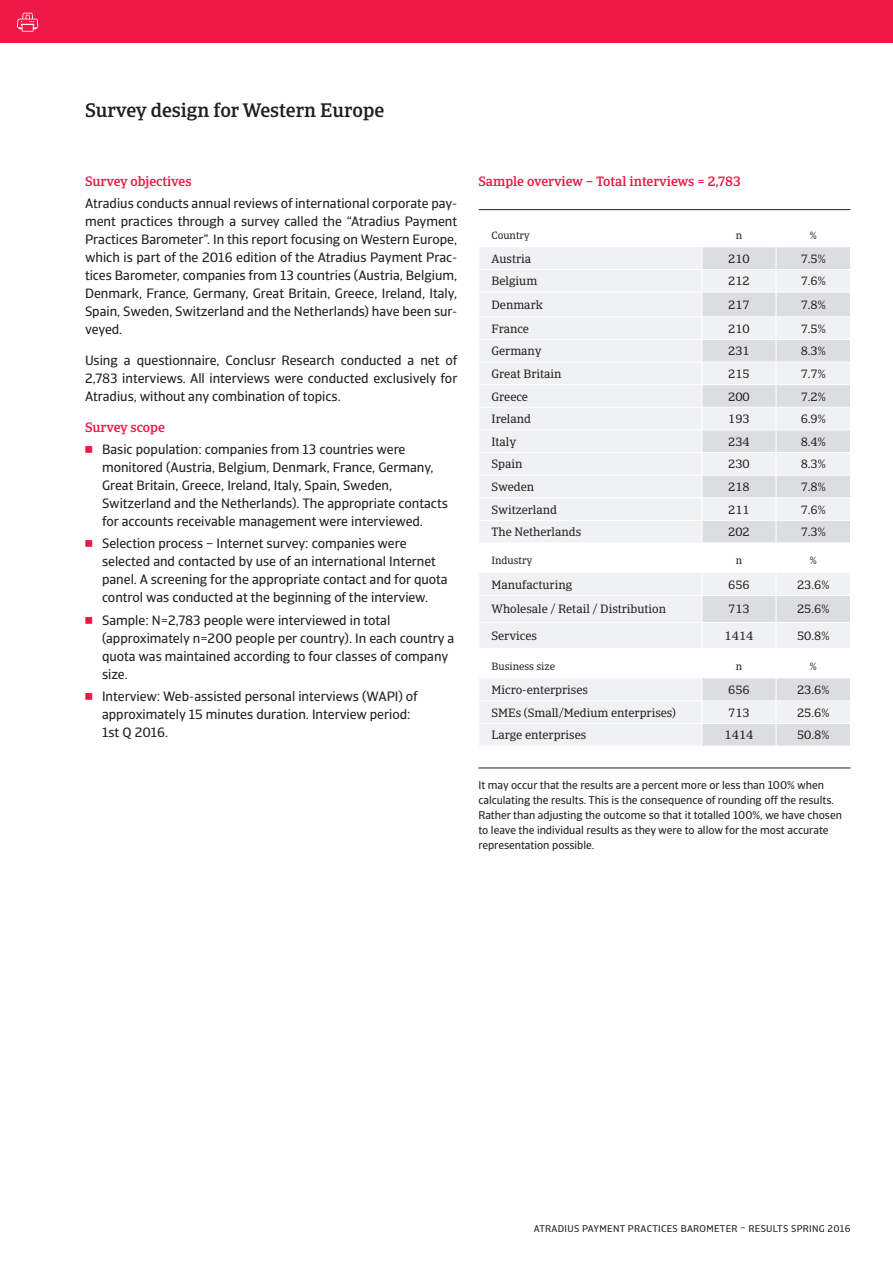
<style>
.page{position:relative;width:893px;height:1263px;background:#fff}
.page>*{position:absolute;margin:0;border:0;box-sizing:border-box;transform-origin:0 0}
.t1{font:500 19.5px "Catalana";color:#231f20}
.t2{font:13.5px/18px "Catalana Sans";color:#231f20}
.t3{font:500 13.5px "Catalana";color:#ed1845}
.t4{font:12px "Catalana";color:#231f20}
.t5{font:11.25px/15px "Catalana Sans";color:#231f20}
.t6{font:10.5px "Catalana";color:#231f20}
.t7{font:9.75px "Catalana Sans";letter-spacing:.03em;color:#231f20}
.s1{font-family:"Universal Newswith Comm Pi";color:#ed1845}
</style>
<div class="page">
<div style="left:0;top:0;width:893px;height:43px;background:#ed1845"></div>
<svg style="left:17px;top:13px;width:21px;height:19px"></svg>
<div style="left:479px;top:678px;width:222px;height:67px;background:#f0f1f2"></div>
<svg style="left:703px;top:678px;width:147px;height:68px;fill:#dcdddf"></svg>
<svg style="left:702px;top:678px;width:1px;height:68px"></svg>
<hr style="left:479px;top:209px;width:223px;height:1px;background:#231f20">
<hr style="left:702px;top:209px;width:74px;height:1px;background:#231f20">
<hr style="left:776px;top:209px;width:74px;height:1px;background:#231f20">
<svg style="left:479px;top:247px;width:371px;height:296px"></svg>
<hr style="left:702px;top:292px;width:74px;height:1px;background:#fff">
<hr style="left:702px;top:339px;width:74px;height:1px;background:#fff">
<hr style="left:702px;top:384px;width:74px;height:1px;background:#fff">
<hr style="left:702px;top:429px;width:74px;height:1px;background:#fff">
<hr style="left:702px;top:475px;width:74px;height:1px;background:#fff">
<hr style="left:702px;top:520px;width:74px;height:1px;background:#fff">
<hr style="left:776px;top:292px;width:75px;height:1px;background:#fff">
<hr style="left:776px;top:339px;width:75px;height:1px;background:#fff">
<hr style="left:776px;top:384px;width:75px;height:1px;background:#fff">
<hr style="left:776px;top:429px;width:75px;height:1px;background:#fff">
<hr style="left:776px;top:475px;width:75px;height:1px;background:#fff">
<hr style="left:776px;top:520px;width:75px;height:1px;background:#fff">
<svg style="left:479px;top:573px;width:371px;height:75px"></svg>
<hr style="left:478px;top:700px;width:224px;height:1px;background:#fff">
<hr style="left:702px;top:700px;width:74px;height:1px;background:#fff">
<hr style="left:776px;top:700px;width:75px;height:1px;background:#fff">
<hr style="left:478px;top:723px;width:224px;height:1px;background:#fff">
<hr style="left:702px;top:723px;width:74px;height:1px;background:#fff">
<hr style="left:776px;top:723px;width:75px;height:1px;background:#fff">
<svg style="left:776px;top:678px;width:1px;height:68px"></svg>
<hr style="left:478px;top:768px;width:372px;height:1px;background:#231f20">
<h1 class="t1" style="left:85px;top:98px;width:301px">Survey design for Western Europe</h1>
<p class="t3" style="left:85px;top:173px;width:108px">Survey objectives</p>
<p class="t2" style="left:85px;top:195px;width:374px;text-align:justify">Atradius conducts annual reviews of international corporate pay&shy;ment practices through a survey called the “Atradius Payment Practices Barometer”. In this report focusing on Western Europe, which is part of the 2016 edition of the Atradius Payment Prac&shy;tices Barometer, companies from 13 countries (Austria, Belgium, Denmark, France, Germany, Great Britain, Greece, Ireland, Italy, Spain, Sweden, Switzerland and the Netherlands) have been sur&shy;veyed.</p>
<p class="t2" style="left:85px;top:352px;width:374px;text-align:justify">Using a questionnaire, Conclusr Research conducted a net of 2,783 interviews. All interviews were conducted exclusively for Atradius, without any combination of topics.</p>
<p class="t3" style="left:85px;top:419px;width:81px">Survey scope</p>
<p class="t2" style="left:102px;top:441px;width:347px;text-indent:-17px"><span class="s1">7</span> Basic population: companies from 13 countries were monitored (Austria, Belgium, Denmark, France, Germany, Great Britain, Greece, Ireland, Italy, Spain, Sweden, Switzerland and the Netherlands). The appropriate contacts for accounts receivable management were interviewed.</p>
<p class="t2" style="left:102px;top:535px;width:347px;text-indent:-17px"><span class="s1">7</span> Selection process – Internet survey: companies were selected and contacted by use of an international Internet panel. A screening for the appropriate contact and for quota control was conducted at the beginning of the interview.</p>
<p class="t2" style="left:102px;top:611px;width:354px;text-indent:-17px"><span class="s1">7</span> Sample: N=2,783 people were interviewed in total (approximately n=200 people per country). In each country a quota was maintained according to four classes of company size.</p>
<p class="t2" style="left:102px;top:687px;width:317px;text-indent:-17px"><span class="s1">7</span> Interview: Web-assisted personal interviews (WAPI) of approximately 15 minutes duration. Interview period:<br>1st Q 2016.</p>
<p class="t3" style="left:478px;top:173px;width:264px">Sample overview – Total interviews = 2,783</p>
<p class="t6" style="left:491px;top:229px;width:40px">Country</p>
<p class="t6" style="left:736px;top:229px;width:8px">n</p>
<p class="t6" style="left:810px;top:229px;width:8px">%</p>
<p class="t4" style="left:491px;top:251px;width:41px">Austria</p>
<p class="t4" style="left:728px;top:251px;width:23px">210</p>
<p class="t4" style="left:801px;top:251px;width:27px">7.5%</p>
<p class="t4" style="left:491px;top:274px;width:47px">Belgium</p>
<p class="t4" style="left:728px;top:274px;width:23px">212</p>
<p class="t4" style="left:801px;top:274px;width:27px">7.6%</p>
<p class="t4" style="left:491px;top:298px;width:53px">Denmark</p>
<p class="t4" style="left:728px;top:298px;width:23px">217</p>
<p class="t4" style="left:801px;top:298px;width:27px">7.8%</p>
<p class="t4" style="left:491px;top:321px;width:39px">France</p>
<p class="t4" style="left:728px;top:321px;width:23px">210</p>
<p class="t4" style="left:801px;top:321px;width:27px">7.5%</p>
<p class="t4" style="left:491px;top:344px;width:52px">Germany</p>
<p class="t4" style="left:728px;top:344px;width:23px">231</p>
<p class="t4" style="left:801px;top:344px;width:27px">8.3%</p>
<p class="t4" style="left:491px;top:367px;width:72px">Great Britain</p>
<p class="t4" style="left:728px;top:367px;width:23px">215</p>
<p class="t4" style="left:801px;top:367px;width:27px">7.7%</p>
<p class="t4" style="left:491px;top:389px;width:38px">Greece</p>
<p class="t4" style="left:728px;top:389px;width:23px">200</p>
<p class="t4" style="left:801px;top:389px;width:27px">7.2%</p>
<p class="t4" style="left:491px;top:412px;width:41px">Ireland</p>
<p class="t4" style="left:728px;top:412px;width:23px">193</p>
<p class="t4" style="left:801px;top:412px;width:27px">6.9%</p>
<p class="t4" style="left:491px;top:434px;width:26px">Italy</p>
<p class="t4" style="left:728px;top:434px;width:23px">234</p>
<p class="t4" style="left:801px;top:434px;width:27px">8.4%</p>
<p class="t4" style="left:491px;top:457px;width:32px">Spain</p>
<p class="t4" style="left:728px;top:457px;width:23px">230</p>
<p class="t4" style="left:801px;top:457px;width:27px">8.3%</p>
<p class="t4" style="left:491px;top:480px;width:44px">Sweden</p>
<p class="t4" style="left:728px;top:480px;width:23px">218</p>
<p class="t4" style="left:801px;top:480px;width:27px">7.8%</p>
<p class="t4" style="left:491px;top:502px;width:67px">Switzerland</p>
<p class="t4" style="left:728px;top:502px;width:23px">211</p>
<p class="t4" style="left:801px;top:502px;width:27px">7.6%</p>
<p class="t4" style="left:491px;top:525px;width:91px">The Netherlands</p>
<p class="t4" style="left:728px;top:525px;width:23px">202</p>
<p class="t4" style="left:801px;top:525px;width:27px">7.3%</p>
<p class="t6" style="left:491px;top:554px;width:43px">Industry</p>
<p class="t6" style="left:736px;top:554px;width:8px">n</p>
<p class="t6" style="left:810px;top:554px;width:8px">%</p>
<p class="t4" style="left:491px;top:577px;width:82px">Manufacturing</p>
<p class="t4" style="left:728px;top:577px;width:23px">656</p>
<p class="t4" style="left:797px;top:577px;width:34px">23.6%</p>
<p class="t4" style="left:491px;top:602px;width:176px">Wholesale / Retail / Distribution</p>
<p class="t4" style="left:728px;top:602px;width:23px">713</p>
<p class="t4" style="left:797px;top:602px;width:34px">25.6%</p>
<p class="t4" style="left:491px;top:629px;width:47px">Services</p>
<p class="t4" style="left:725px;top:629px;width:30px">1414</p>
<p class="t4" style="left:797px;top:629px;width:34px">50.8%</p>
<p class="t6" style="left:491px;top:660px;width:65px">Business size</p>
<p class="t6" style="left:736px;top:660px;width:8px">n</p>
<p class="t6" style="left:810px;top:660px;width:8px">%</p>
<p class="t4" style="left:491px;top:683px;width:98px">Micro-enterprises</p>
<p class="t4" style="left:728px;top:683px;width:23px">656</p>
<p class="t4" style="left:797px;top:683px;width:34px">23.6%</p>
<p class="t4" style="left:491px;top:705px;width:186px">SMEs (Small/Medium enterprises)</p>
<p class="t4" style="left:728px;top:705px;width:23px">713</p>
<p class="t4" style="left:797px;top:705px;width:34px">25.6%</p>
<p class="t4" style="left:491px;top:728px;width:96px">Large enterprises</p>
<p class="t4" style="left:725px;top:728px;width:30px">1414</p>
<p class="t4" style="left:797px;top:728px;width:34px">50.8%</p>
<p class="t5" style="left:478px;top:778px;width:365px">It may occur that the results are a percent more or less than 100% when calculating the results. This is the consequence of rounding off the results.<br>Rather than adjusting the outcome so that it totalled 100%, we have chosen to leave the individual results as they were to allow for the most accurate representation possible.</p>
<p class="t7" style="left:534px;top:1223px;width:318px">ATRADIUS PAYMENT PRACTICES BAROMETER – RESULTS SPRING 2016</p>
</div>
